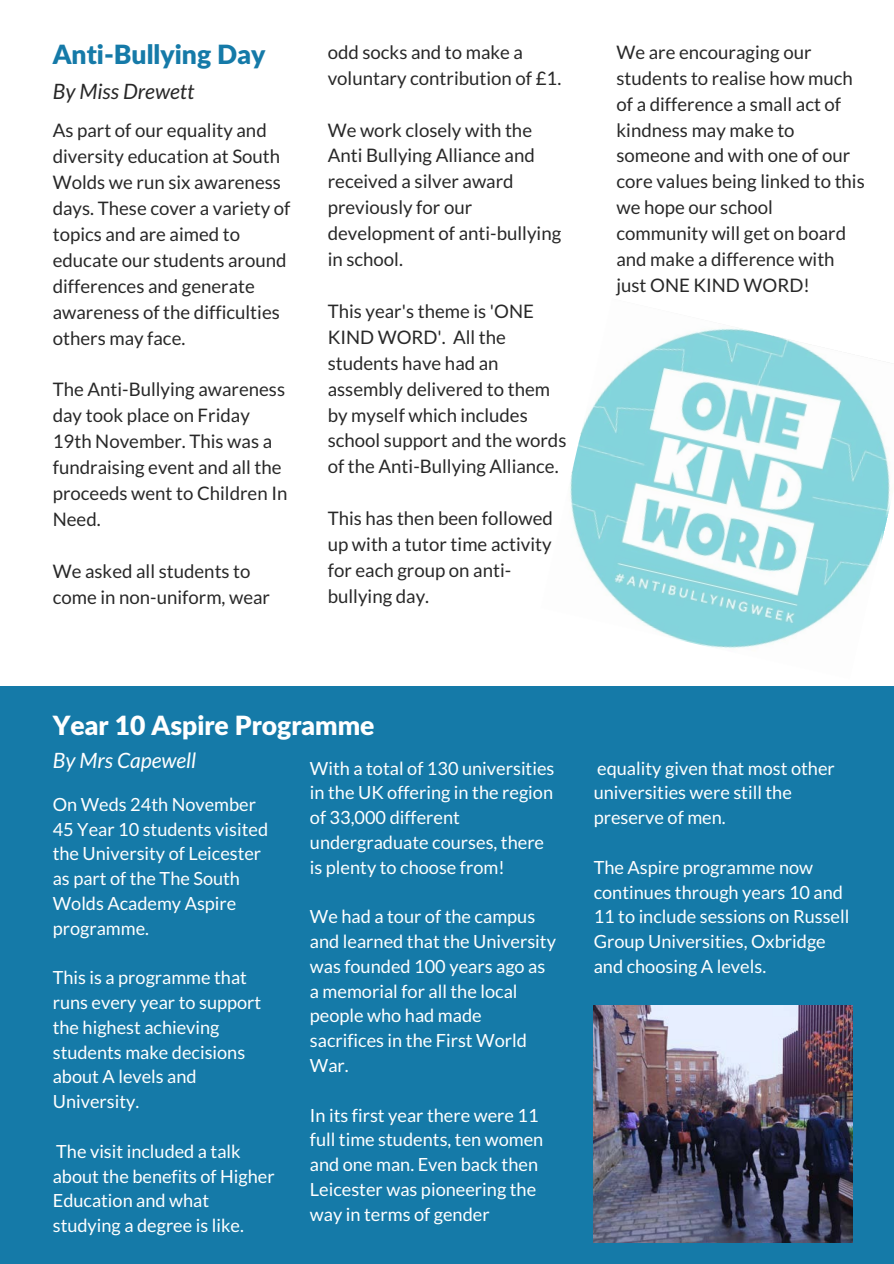
<style>
.page{position:relative;width:894px;height:1264px;background:#fff}
.page>*{position:absolute;margin:0;border:0;box-sizing:border-box;transform-origin:0 0}
.t1{font:900 26.55px "Lato Latin";color:#157aa8}
.t2{font:900 26.4px "Lato Latin";color:#fff}
.t3{font:italic 21.15px "Lato";color:#282828}
.t4{font:italic 21.15px "Lato";color:#fff}
.t5{font:18.6px/26px "Lato";color:#282828}
.t6{font:18.15px/24.8px "Lato";color:#fff}
</style>
<div class="page">
<img style="left:570px;top:328px;width:321px;height:320px">
<div style="left:0;top:686px;width:893px;height:577px;background:#157aa8"></div>
<img style="left:593px;top:1005px;width:259px;height:237px">
<p class="t1" style="left:53px;top:43px;width:214px">Anti-Bullying Day</p>
<p class="t3" style="left:53px;top:78px;width:143px">By Miss Drewett</p>
<p class="t5" style="left:53px;top:117px;width:239px">As part of our equality and diversity education at South<br>Wolds we run six awareness days. These cover a variety of topics and are aimed to educate our students around differences and generate awareness of the difficulties others may face.</p>
<p class="t5" style="left:53px;top:376px;width:236px">The Anti-Bullying awareness day took place on Friday<br>19th November. This was a fundraising event and all the proceeds went to Children In<br>Need.</p>
<p class="t5" style="left:53px;top:557px;width:219px">We asked all students to come in non-uniform, wear</p>
<p class="t5" style="left:327px;top:39px;width:197px">odd socks and to make a</p>
<p class="t5" style="left:327px;top:65px;width:235px">voluntary contribution of £1.</p>
<p class="t5" style="left:327px;top:116px;width:235px">We work closely with the<br>Anti Bullying Alliance and received a silver award previously for our development of anti-bullying in school.</p>
<p class="t5" style="left:327px;top:298px;width:240px">This year's theme is 'ONE<br>KIND WORD'. All the students have had an assembly delivered to them by myself which includes school support and the words of the Anti-Bullying Alliance.</p>
<p class="t5" style="left:327px;top:505px;width:226px">This has then been followed up with a tutor time activity for each group on anti&shy;bullying day.</p>
<p class="t5" style="left:616px;top:39px;width:250px">We are encouraging our students to realise how much of a difference a small act of kindness may make to someone and with one of our core values being linked to this we hope our school community will get on board and make a difference with just ONE KIND WORD!</p>
<p class="t2" style="left:53px;top:713px;width:323px">Year 10 Aspire Programme</p>
<p class="t4" style="left:53px;top:747px;width:145px">By Mrs Capewell</p>
<p class="t6" style="left:310px;top:755px;width:246px">With a total of 130 universities in the UK offering in the region of 33,000 different undergraduate courses, there is plenty to choose from!</p>
<p class="t6" style="left:310px;top:904px;width:247px">We had a tour of the campus and learned that the University was founded 100 years ago as a memorial for all the local people who had made sacrifices in the First World<br>War.</p>
<p class="t6" style="left:310px;top:1102px;width:235px">In its first year there were 11 full time students, ten women and one man. Even back then<br>Leicester was pioneering the way in terms of gender</p>
<p class="t6" style="left:53px;top:791px;width:217px">On Weds 24th November<br>45 Year 10 students visited the University of Leicester as part of the The South<br>Wolds Academy Aspire programme.</p>
<p class="t6" style="left:53px;top:964px;width:210px">This is a programme that runs every year to support the highest achieving students make decisions about A levels and<br>University.</p>
<p class="t6" style="left:53px;top:1138px;width:223px">The visit included a talk about the benefits of Higher<br>Education and what studying a degree is like.</p>
<p class="t6" style="left:593px;top:755px;width:243px">equality given that most other universities were still the preserve of men.</p>
<p class="t6" style="left:593px;top:854px;width:257px">The Aspire programme now continues through years 10 and<br>11 to include sessions on Russell<br>Group Universities, Oxbridge and choosing A levels.</p>
</div>
